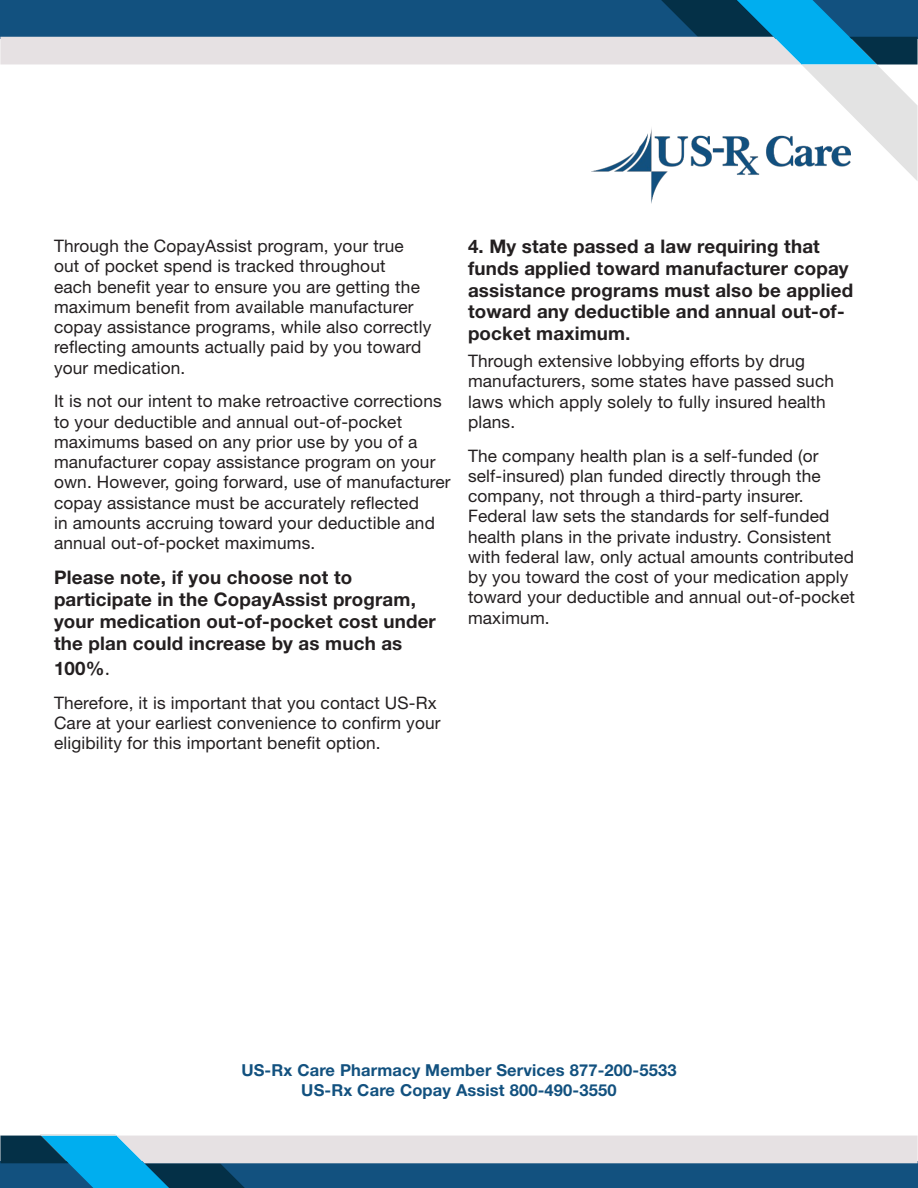
<style>
.page{position:relative;width:918px;height:1188px;background:#fff}
.page>*{position:absolute;margin:0;border:0;box-sizing:border-box;transform-origin:0 0}
.Body_Text{font:700 18.75px/21.8px "Helvetica Neue LT Std";letter-spacing:.01em;color:#231f20}
.t1{font:17.25px/20.2px "Helvetica Neue LT Std";letter-spacing:.01em;color:#231f20}
.t2{font:700 16.5px "Helvetica Neue LT Std";letter-spacing:.01em;color:#12517f}
.s1{font-family:"Calibri";font-weight:400;font-size:21px}
.s2{font-size:17.25px}
</style>
<div class="page">
<img style="left:651px;top:181px;width:9px;height:23px">
<svg style="left:0;top:0;width:918px;height:181px"></svg>
<svg style="left:0;top:1134px;width:918px;height:54px"></svg>
<p class="t1" style="left:54px;top:236px;width:379px">Through the CopayAssist program, your true out of pocket spend is tracked throughout<br>each benefit year to ensure you are getting the maximum benefit from available manufacturer copay assistance programs, while also correctly reflecting amounts actually paid by you toward your medication.</p>
<p class="t1" style="left:54px;top:391px;width:398px">It is not our intent to make retroactive corrections to your deductible and annual out-of-pocket maximums based on any prior use by you of a manufacturer copay assistance program on your own. However, going forward, use of manufacturer copay assistance must be accurately reflected<br>in amounts accruing toward your deductible and annual out-of-pocket maximums.</p>
<p class="Body_Text" style="left:54px;top:566px;width:383px">Please note, if you choose not to participate in the CopayAssist program, your medication out-of-pocket cost under the plan could increase by as much as</p>
<p class="Body_Text" style="left:54px;top:657px;width:58px">100%<span class="s1">.</span></p>
<p class="t1" style="left:54px;top:692px;width:388px">Therefore, it is important that you contact US-Rx<br>Care at your earliest convenience to confirm your eligibility for this important benefit option.</p>
<p class="Body_Text" style="left:468px;top:235px;width:387px">4. My state passed a law requiring that funds applied toward manufacturer copay assistance programs must also be applied toward any deductible and annual out-of&shy;pocket maximum<span class="s2">.</span></p>
<p class="t1" style="left:468px;top:351px;width:368px">Through extensive lobbying efforts by drug manufacturers, some states have passed such laws which apply solely to fully insured health plans.</p>
<p class="t1" style="left:468px;top:445px;width:388px">The company health plan is a self-funded (or self-insured) plan funded directly through the company, not through a third-party insurer.<br>Federal law sets the standards for self-funded health plans in the private industry. Consistent with federal law, only actual amounts contributed by you toward the cost of your medication apply toward your deductible and annual out-of-pocket maximum.</p>
<p class="t2" style="left:241px;top:1060px;width:437px">US-Rx Care Pharmacy Member Services 877-200-5533</p>
<p class="t2" style="left:301px;top:1080px;width:317px">US-Rx Care Copay Assist 800-490-3550</p>
</div>
